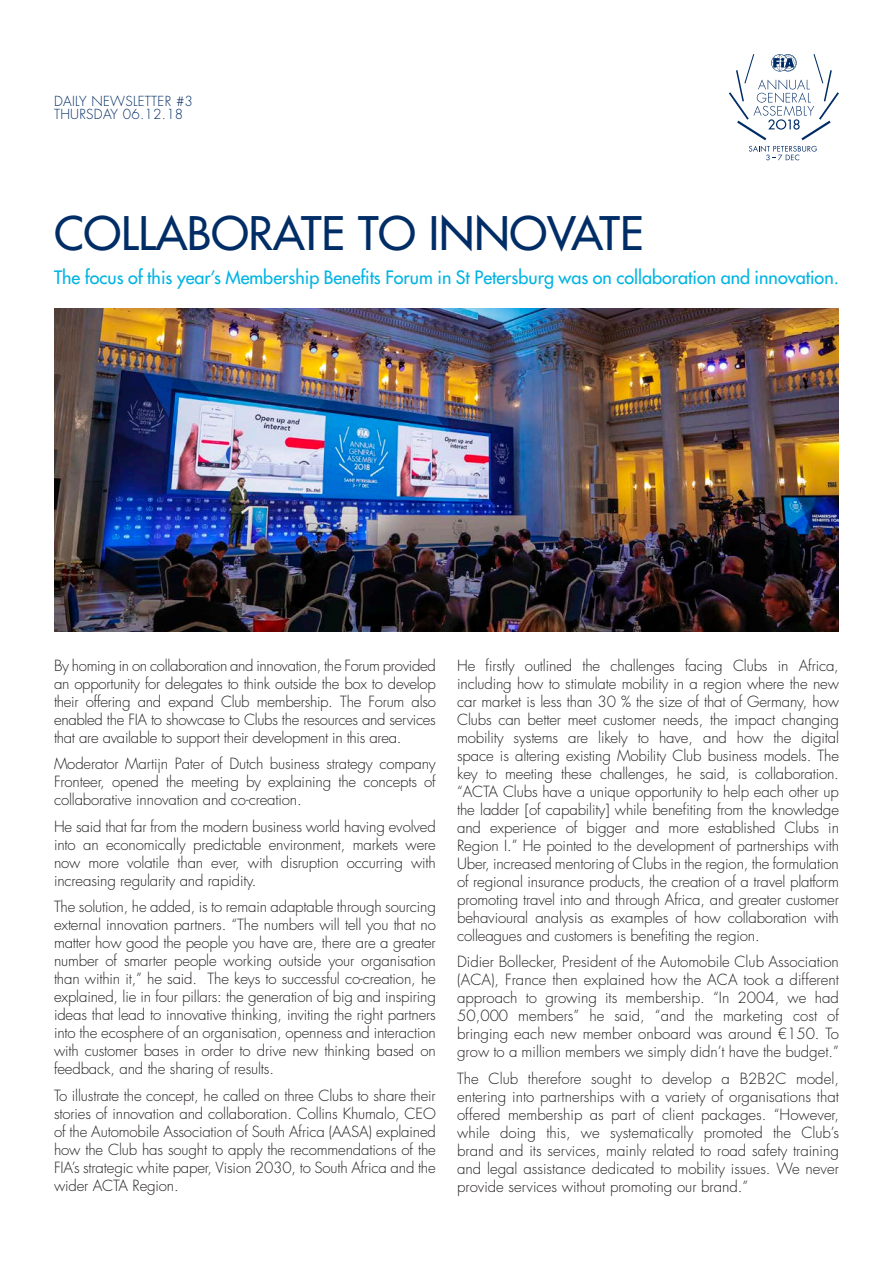
<style>
.page{position:relative;width:893px;height:1263px;background:#fff}
.page>*{position:absolute;margin:0;border:0;box-sizing:border-box;transform-origin:0 0}
._100_Titre_1{font:500 45px "Futura Std";color:#002d66}
._200_Chapeau{font:500 18px "Futura Std";color:#02b4e2}
._300_Paragraphe{font:300 15px/18px "Futura Std";letter-spacing:-.01em;color:#231f20;text-align:justify}
.t1{font:300 13.5px/13px "Futura Std";letter-spacing:.02em;color:#002d66}
</style>
<div class="page">
<svg style="left:749px;top:146px;width:68px;height:14px"></svg>
<svg style="left:729px;top:54px;width:110px;height:86px"></svg>
<img style="left:54px;top:308px;width:785px;height:323px">
<p class="t1" style="left:54px;top:95px;width:141px">DAILY NEWSLETTER #3<br>THURSDAY 06.12.18</p>
<p class="_100_Titre_1" style="left:54px;top:205px;width:591px">COLLABORATE TO INNOVATE</p>
<p class="_200_Chapeau" style="left:54px;top:266px;width:786px">The focus of this year’s Membership Benefits Forum in St Petersburg was on collaboration and innovation.</p>
<p class="_300_Paragraphe" style="left:54px;top:657px;width:383px">By homing in on collaboration and innovation, the Forum provided an opportunity for delegates to think outside the box to develop their offering and expand Club membership. The Forum also enabled the FIA to showcase to Clubs the resources and services that are available to support their development in this area.</p>
<p class="_300_Paragraphe" style="left:54px;top:755px;width:383px">Moderator Martijn Pater of Dutch business strategy company Fronteer, opened the meeting by explaining the concepts of collaborative innovation and co-creation.</p>
<p class="_300_Paragraphe" style="left:54px;top:818px;width:383px">He said that far from the modern business world having evolved into an economically predictable environment, markets were now more volatile than ever, with disruption occurring with increasing regularity and rapidity.</p>
<p class="_300_Paragraphe" style="left:54px;top:898px;width:383px">The solution, he added, is to remain adaptable through sourcing external innovation partners. “The numbers will tell you that no matter how good the people you have are, there are a greater number of smarter people working outside your organisation than within it,” he said. The keys to successful co-creation, he explained, lie in four pillars: the generation of big and inspiring ideas that lead to innovative thinking, inviting the right partners into the ecosphere of an organisation, openness and interaction with customer bases in order to drive new thinking based on feedback, and the sharing of results.</p>
<p class="_300_Paragraphe" style="left:54px;top:1087px;width:383px">To illustrate the concept, he called on three Clubs to share their stories of innovation and collaboration. Collins Khumalo, CEO of the Automobile Association of South Africa (AASA) explained how the Club has sought to apply the recommendations of the FIA’s strategic white paper, Vision 2030, to South Africa and the wider ACTA Region.</p>
<p class="_300_Paragraphe" style="left:457px;top:657px;width:383px">He firstly outlined the challenges facing Clubs in Africa, including how to stimulate mobility in a region where the new car market is less than 30 % the size of that of Germany, how Clubs can better meet customer needs, the impact changing mobility systems are likely to have, and how the digital space is altering existing Mobility Club business models. The key to meeting these challenges, he said, is collaboration. “ACTA Clubs have a unique opportunity to help each other up the ladder [of capability] while benefiting from the knowledge and experience of bigger and more established Clubs in Region I.” He pointed to the development of partnerships with Uber, increased mentoring of Clubs in the region, the formulation of regional insurance products, the creation of a travel platform promoting travel into and through Africa, and greater customer behavioural analysis as examples of how collaboration with colleagues and customers is benefiting the region.</p>
<p class="_300_Paragraphe" style="left:457px;top:953px;width:383px">Didier Bollecker, President of the Automobile Club Association (ACA), France then explained how the ACA took a different approach to growing its membership. “In 2004, we had 50,000 members” he said, “and the marketing cost of bringing each new member onboard was around €150. To grow to a million members we simply didn’t have the budget.”</p>
<p class="_300_Paragraphe" style="left:457px;top:1070px;width:383px">The Club therefore sought to develop a B2B2C model, entering into partnerships with a variety of organisations that offered membership as part of client packages. “However, while doing this, we systematically promoted the Club’s brand and its services, mainly related to road safety training and legal assistance dedicated to mobility issues. We never provide services without promoting our brand.”</p>
</div>
